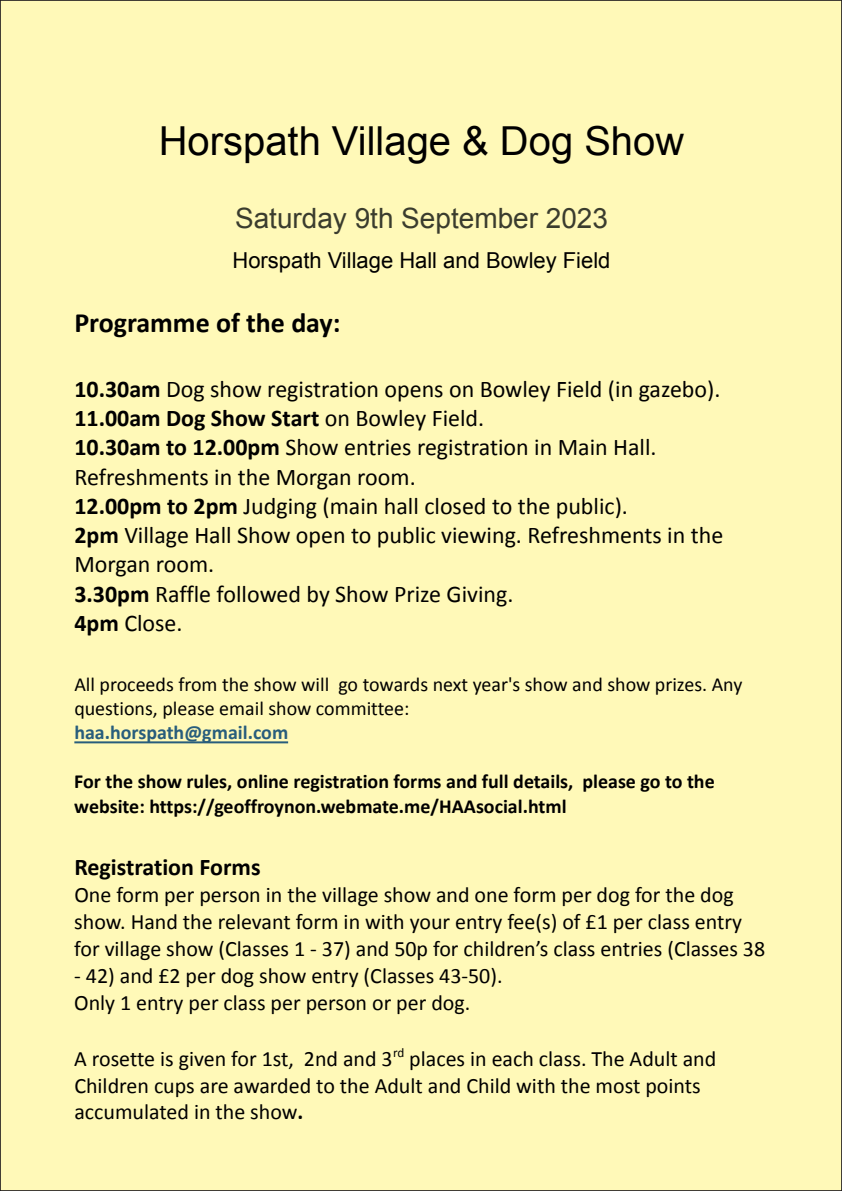
<style>
.page{position:relative;width:842px;height:1191px;background:#fff9b8}
.page>*{position:absolute;margin:0;border:0;box-sizing:border-box;transform-origin:0 0}
.t1{font:40px "Arial";color:#000001}
.t2{font:28px "Arial";color:#3a3e40}
.t3{font:700 28px "Calibri";color:#000001}
.t4{font:24px/29.2px "Calibri";color:#000001}
.t5{font:700 24px "Calibri";color:#000001}
.t6{font:22px/26.8px "Calibri";color:#000001}
.t7{font:22px "Arial";color:#000001}
.t8{font:20px/24.4px "Calibri";color:#000001}
.t9{font:700 20px/24.4px "Calibri";color:#000001}
.s1{font-weight:700}
.s2{font-weight:700;color:#2860ad}
</style>
<div class="page">
<p class="t1" style="left:159px;top:114px;width:527px">Horspath Village &amp; Dog Show</p>
<p class="t2" style="left:235px;top:200px;width:374px">Saturday 9th September 2023</p>
<p class="t7" style="left:232px;top:245px;width:379px">Horspath Village Hall and Bowley Field</p>
<p class="t3" style="left:74px;top:308px;width:268px">Programme of the day:</p>
<p class="t4" style="left:74px;top:374px;width:650px"><span class="s1">10.30am</span> Dog show registration opens on Bowley Field (in gazebo).<br><span class="s1">11.00am Dog Show Start</span> on Bowley Field.<br><span class="s1">10.30am to 12.00pm</span> Show entries registration in Main Hall.<br>Refreshments in the Morgan room.<br><span class="s1">12.00pm to 2pm</span> Judging (main hall closed to the public).<br><span class="s1">2pm</span> Village Hall Show open to public viewing. Refreshments in the Morgan room.<br><span class="s1">3.30pm</span> Raffle followed by Show Prize Giving.<br><span class="s1">4pm</span> Close.</p>
<p class="t8" style="left:74px;top:672px;width:670px">All proceeds from the show will go towards next year's show and show prizes. Any questions, please email show committee:<br><span class="s2">haa.horspath@gmail.com</span></p>
<p class="t9" style="left:74px;top:769px;width:642px">For the show rules, online registration forms and full details, please go to the website: https://geoffroynon.webmate.me/HAAsocial.html</p>
<p class="t5" style="left:74px;top:854px;width:188px">Registration Forms</p>
<p class="t6" style="left:74px;top:881px;width:692px">One form per person in the village show and one form per dog for the dog show. Hand the relevant form in with your entry fee(s) of £1 per class entry for village show (Classes 1 - 37) and 50p for children’s class entries (Classes 38</p>
<p class="t6" style="left:74px;top:962px;width:430px">- 42) and £2 per dog show entry (Classes 43-50).<br>Only 1 entry per class per person or per dog.</p>
<p class="t6" style="left:74px;top:1045px;width:644px">A rosette is given for 1st, 2nd and 3<sup>rd</sup> places in each class. The Adult and<br>Children cups are awarded to the Adult and Child with the most points accumulated in the show<span class="s1">.</span></p>
</div>
